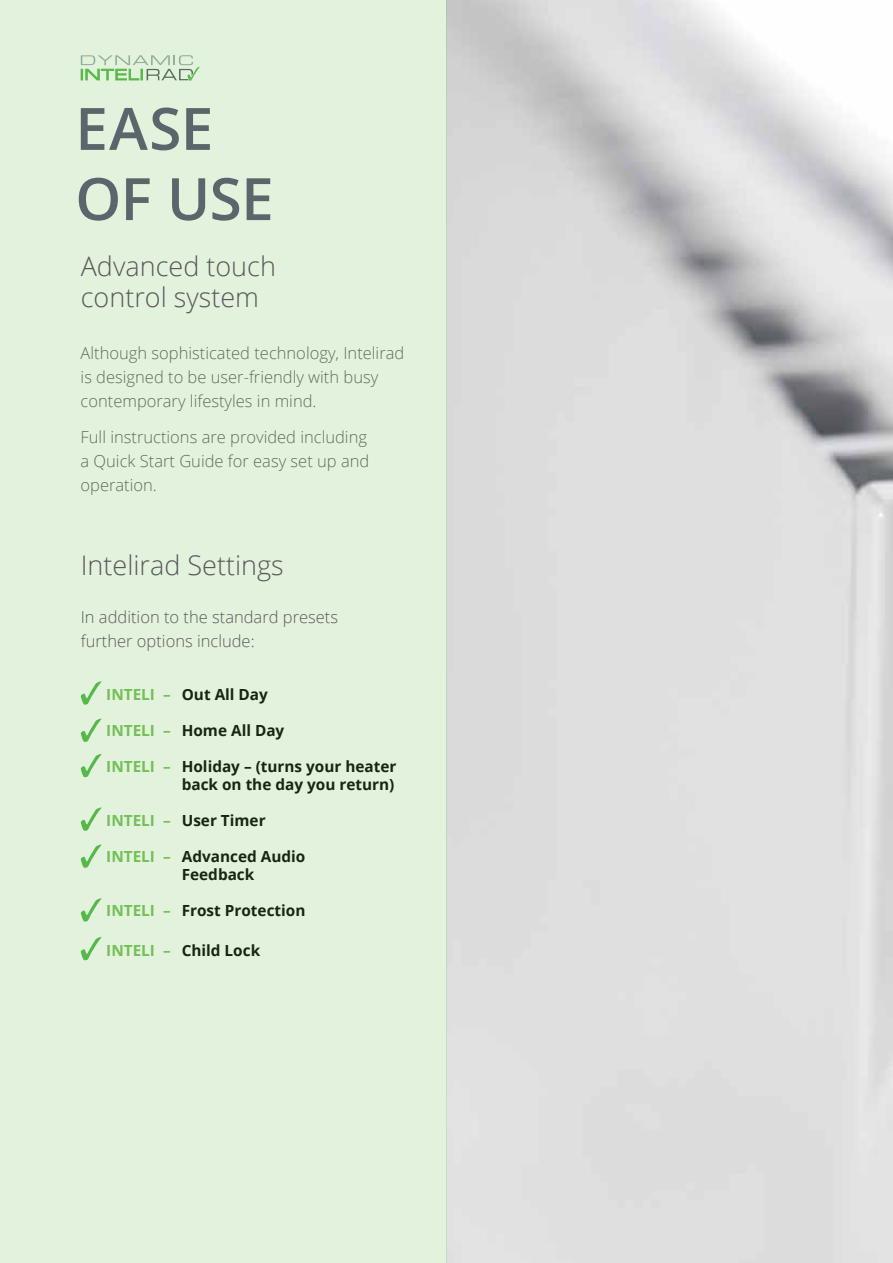
<style>
.page{position:relative;width:893px;height:1263px;background:#fff}
.page>*{position:absolute;margin:0;border:0;box-sizing:border-box;transform-origin:0 0}
.t1{font:600 58.5px/70.2px "Open Sans";letter-spacing:-.01em;color:#5c656b}
.t2{font:300 27px/31.5px "Open Sans";color:#58595b}
.t3{font:300 16.5px/24px "Open Sans";color:#58595b}
.t4{font:700 15.3px/18px "Open Sans";color:#000;text-align:right}
.s1{color:#72c056}
</style>
<div class="page">
<img style="left:446px;top:0;width:447px;height:1263px">
<div style="left:0;top:0;width:446px;height:1263px;background:#e3f2dd"></div>
<svg style="left:81px;top:681px;width:20px;height:24px"></svg>
<svg style="left:81px;top:718px;width:20px;height:24px"></svg>
<svg style="left:81px;top:754px;width:20px;height:23px"></svg>
<svg style="left:81px;top:807px;width:20px;height:24px"></svg>
<svg style="left:81px;top:844px;width:20px;height:24px"></svg>
<svg style="left:81px;top:898px;width:20px;height:23px"></svg>
<svg style="left:81px;top:937px;width:20px;height:23px"></svg>
<h1 class="t1" style="left:75px;top:92px;width:200px">EASE<br>OF USE</h1>
<h2 class="t2" style="left:81px;top:250px;width:197px">Advanced touch control system</h2>
<p class="t3" style="left:81px;top:340px;width:325px">Although sophisticated technology, Intelirad is designed to be user-friendly with busy contemporary lifestyles in mind.</p>
<p class="t3" style="left:81px;top:425px;width:290px">Full instructions are provided including a Quick Start Guide for easy set up and operation.</p>
<h2 class="t2" style="left:81px;top:548px;width:205px">Intelirad Settings</h2>
<p class="t3" style="left:81px;top:604px;width:259px">In addition to the standard presets further options include:</p>
<p class="t4" style="left:106px;top:685px;width:163px"><span class="s1">INTELI –</span> Out All Day</p>
<p class="t4" style="left:106px;top:721px;width:180px"><span class="s1">INTELI –</span> Home All Day</p>
<p class="t4" style="left:106px;top:757px;width:292px"><span class="s1">INTELI –</span> Holiday – (turns your heater back on the day you return)</p>
<p class="t4" style="left:106px;top:811px;width:161px"><span class="s1">INTELI –</span> User Timer</p>
<p class="t4" style="left:182px;top:847px;width:125px;text-align:left;text-indent:-75px"><span class="s1">INTELI –</span> Advanced Audio<br>Feedback</p>
<p class="t4" style="left:106px;top:901px;width:201px"><span class="s1">INTELI –</span> Frost Protection</p>
<p class="t4" style="left:106px;top:941px;width:155px"><span class="s1">INTELI –</span> Child Lock</p>
</div>
